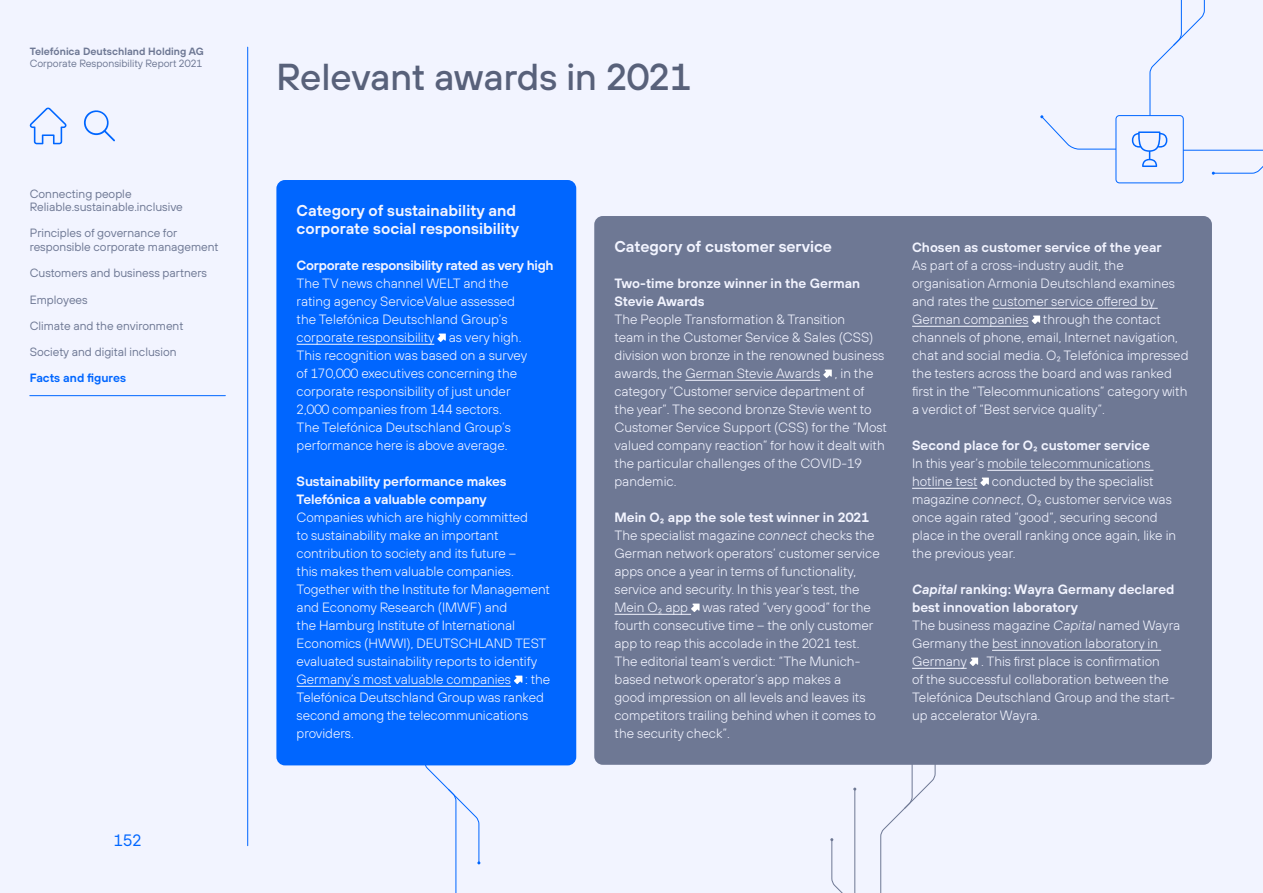
<style>
.page{position:relative;width:1263px;height:893px;background:#f2f4ff}
.page>*{position:absolute;margin:0;border:0;box-sizing:border-box;transform-origin:0 0}
.t1{font:500 37.5px "Tele Sans";color:#58617a}
.t2{font:16.5px "Tele Sans";color:#06f}
.t3{font:600 15.75px/18px "Tele Sans";color:#f2f4ff}
.t4{font:300 13.5px/18px "Tele Sans";color:#f2f4ff}
.t5{font:600 13.5px/18px "Tele Sans";letter-spacing:-.01em;color:#f2f4ff}
.t6{font:12px/26.2px "Tele Sans";color:#6e7894}
.t7{font:600 12px "Tele Sans";color:#06f}
.t8{font:10.5px "Tele Sans";color:#6e7894}
.t9{font:600 10.5px "Tele Sans";color:#6e7894}
.s1{font-weight:600}
.s2{font-style:italic}
.s3{font-weight:600;font-style:italic}
</style>
<div class="page">
<svg style="left:424px;top:765px;width:56px;height:128px"></svg>
<svg style="left:830px;top:765px;width:106px;height:128px"></svg>
<div style="left:276px;top:180px;width:300px;height:585px;background:#06f;border-radius:9px"></div>
<div style="left:594px;top:216px;width:618px;height:549px;background:#6e7894;border-radius:9px"></div>
<hr style="left:297px;top:344px;width:137px;height:1px;background:#f2f4ff">
<hr style="left:297px;top:686px;width:214px;height:1px;background:#f2f4ff">
<svg style="left:437px;top:334px;width:9px;height:8px"></svg>
<svg style="left:514px;top:676px;width:8px;height:8px"></svg>
<hr style="left:685px;top:380px;width:135px;height:1px;background:#f2f4ff">
<hr style="left:614px;top:614px;width:77px;height:1px;background:#f2f4ff">
<svg style="left:823px;top:370px;width:9px;height:8px"></svg>
<svg style="left:691px;top:604px;width:8px;height:8px"></svg>
<hr style="left:992px;top:308px;width:166px;height:1px;background:#f2f4ff">
<hr style="left:912px;top:326px;width:117px;height:1px;background:#f2f4ff">
<hr style="left:987px;top:470px;width:166px;height:1px;background:#f2f4ff">
<hr style="left:912px;top:488px;width:65px;height:1px;background:#f2f4ff">
<hr style="left:992px;top:650px;width:169px;height:1px;background:#f2f4ff">
<hr style="left:912px;top:668px;width:55px;height:1px;background:#f2f4ff">
<svg style="left:1032px;top:316px;width:8px;height:8px"></svg>
<svg style="left:980px;top:478px;width:9px;height:8px"></svg>
<svg style="left:970px;top:658px;width:8px;height:8px"></svg>
<div style="left:1115px;top:115px;width:69px;height:68px;border:1px solid #06f;border-radius:3px"></div>
<svg style="left:1040px;top:0;width:223px;height:175px"></svg>
<svg style="left:84px;top:110px;width:31px;height:31px"></svg>
<svg style="left:30px;top:108px;width:37px;height:36px"></svg>
<hr style="left:247px;top:47px;width:1px;height:799px;background:#06f">
<hr style="left:30px;top:395px;width:195px;height:1px;background:#06f">
<p class="t9" style="left:30px;top:45px;width:176px">Telefónica Deutschland Holding AG</p>
<p class="t8" style="left:30px;top:57px;width:174px">Corporate Responsibility Report 2021</p>
<p class="t6" style="left:30px;top:187px;width:155px;line-height:13.5px">Connecting people<br>Reliable.sustainable.inclusive</p>
<p class="t6" style="left:30px;top:226px;width:190px;line-height:13.5px">Principles of governance for responsible corporate management</p>
<p class="t6" style="left:30px;top:260px;width:179px">Customers and business partners<br>Employees<br>Climate and the environment<br>Society and digital inclusion</p>
<p class="t7" style="left:30px;top:370px;width:98px">Facts and figures</p>
<p class="t2" style="left:114px;top:830px;width:29px">152</p>
<h1 class="t1" style="left:276px;top:53px;width:417px">Relevant awards in 2021</h1>
<p class="t3" style="left:297px;top:201px;width:224px">Category of sustainability and corporate social responsibility</p>
<p class="t5" style="left:297px;top:256px;width:258px">Corporate responsibility rated as very high</p>
<p class="t4" style="left:297px;top:274px;width:232px">The TV news channel WELT and the rating agency ServiceValue assessed the Telefónica Deutschland Group’s corporate responsibility as very high.<br>This recognition was based on a survey of 170,000 executives concerning the corporate responsibility of just under 2,000 companies from 144 sectors.<br>The Telefónica Deutschland Group’s performance here is above average.</p>
<p class="t5" style="left:297px;top:472px;width:212px">Sustainability performance makes<br>Telefónica a valuable company</p>
<p class="t4" style="left:297px;top:508px;width:255px">Companies which are highly committed<br>to sustainability make an important contribution to society and its future –<br>this makes them valuable companies.<br>Together with the Institute for Management and Economy Research (IMWF) and<br>the Hamburg Institute of International Economics (HWWI), DEUTSCHLAND TEST evaluated sustainability reports to identify Germany’s most valuable companies : the Telefónica Deutschland Group was ranked second among the telecommunications providers.</p>
<p class="t3" style="left:614px;top:237px;width:219px">Category of customer service</p>
<p class="t5" style="left:614px;top:274px;width:247px">Two-time bronze winner in the German<br>Stevie Awards</p>
<p class="t4" style="left:614px;top:310px;width:274px">The People Transformation &amp; Transition<br>team in the Customer Service &amp; Sales (CSS) division won bronze in the renowned business awards, the German Stevie Awards , in the category “Customer service department of the year”. The second bronze Stevie went to Customer Service Support (CSS) for the “Most valued company reaction” for how it dealt with the particular challenges of the COVID-19 pandemic.</p>
<p class="t4" style="left:614px;top:508px;width:267px"><span class="s1">Mein O₂ app the sole test winner in 2021<br></span>The specialist magazine <span class="s2">connect</span> checks the German network operators’ customer service apps once a year in terms of functionality, service and security. In this year’s test, the Mein O₂ app was rated “very good” for the fourth consecutive time – the only customer app to reap this accolade in the 2021 test.<br>The editorial team’s verdict: “The Munich&shy;based network operator’s app makes a<br>good impression on all levels and leaves its competitors trailing behind when it comes to the security check”.</p>
<p class="t5" style="left:912px;top:238px;width:251px">Chosen as customer service of the year</p>
<p class="t4" style="left:912px;top:256px;width:278px">As part of a cross-industry audit, the organisation Armonia Deutschland examines and rates the customer service offered by German companies through the contact channels of phone, email, Internet navigation, chat and social media. O₂ Telefónica impressed the testers across the board and was ranked first in the “Telecommunications” category with a verdict of “Best service quality”.</p>
<p class="t5" style="left:912px;top:436px;width:239px">Second place for O₂ customer service</p>
<p class="t4" style="left:912px;top:454px;width:266px">In this year’s mobile telecommunications hotline test conducted by the specialist magazine <span class="s2">connect</span>, O₂ customer service was once again rated “good”, securing second place in the overall ranking once again, like in the previous year.</p>
<p class="t4" style="left:912px;top:580px;width:270px"><span class="s3">Capital</span> <span class="s1">ranking: Wayra Germany declared best innovation laboratory<br></span>The business magazine <span class="s2">Capital</span> named Wayra Germany the best innovation laboratory in Germany . This first place is confirmation<br>of the successful collaboration between the Telefónica Deutschland Group and the start&shy;up accelerator Wayra.</p>
</div>
